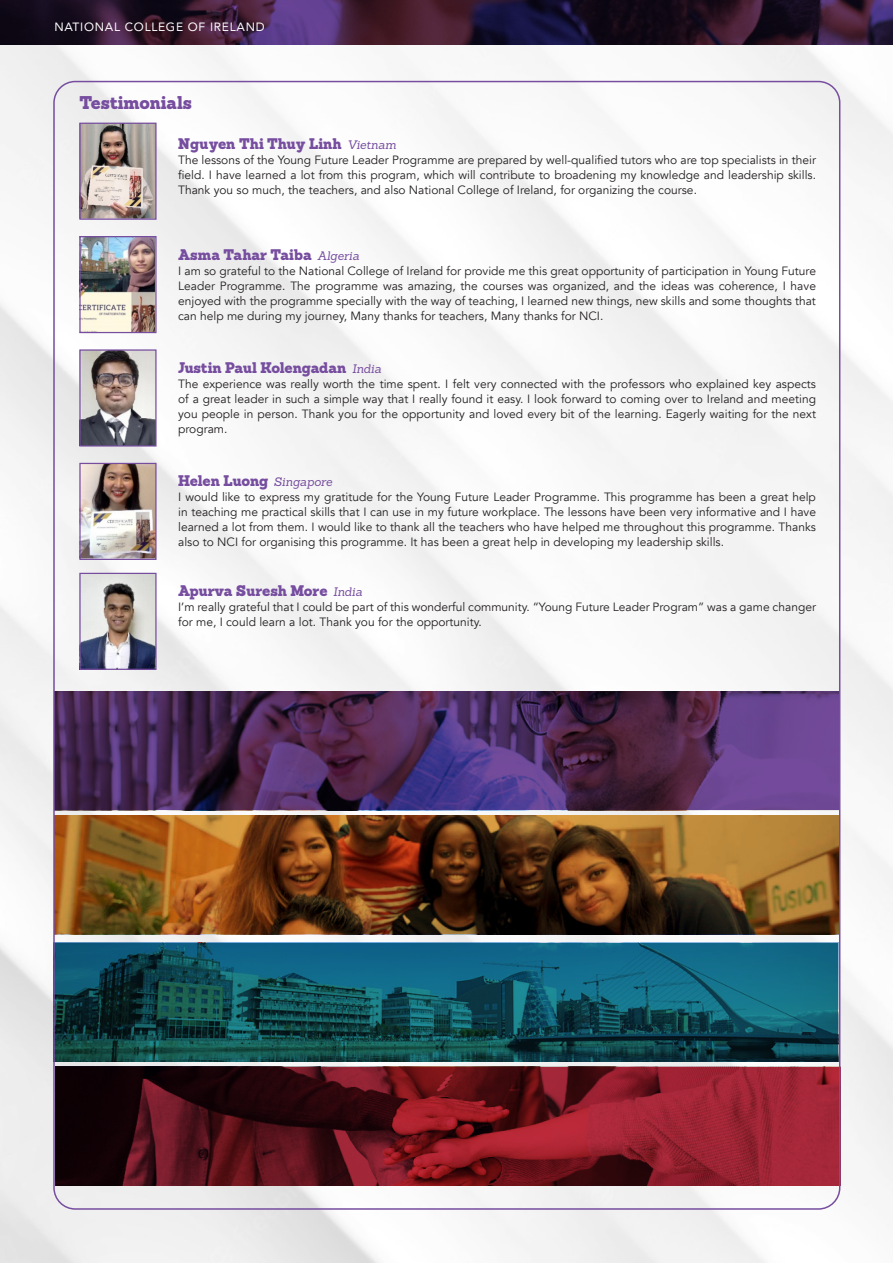
<style>
.page{position:relative;width:893px;height:1263px;background:#fff}
.page>*{position:absolute;margin:0;border:0;box-sizing:border-box;transform-origin:0 0}
.t1{font:900 18px "Sanchez";color:#764d9f}
.t2{font:900 15px "Sanchez";letter-spacing:-.01em;color:#764d9f}
.t3{font:12px/15px "Avenir";color:#231f20;text-align:justify}
.t4{font:12px "Avenir";letter-spacing:.06em;color:#fff}
.s1{font-weight:400;font-style:italic;font-size:12px}
</style>
<div class="page">
<img style="left:0;top:45px;width:893px;height:1218px">
<img style="left:0;top:0;width:893px;height:45px">
<img style="left:81px;top:125px;width:74px;height:93px">
<div style="left:79px;top:123px;width:78px;height:97px;border:1px solid #764d9f"></div>
<img style="left:81px;top:238px;width:74px;height:93px">
<div style="left:79px;top:236px;width:78px;height:97px;border:1px solid #764d9f"></div>
<img style="left:81px;top:351px;width:74px;height:94px">
<div style="left:79px;top:349px;width:78px;height:98px;border:1px solid #764d9f"></div>
<img style="left:81px;top:465px;width:74px;height:93px">
<div style="left:79px;top:463px;width:78px;height:97px;border:1px solid #764d9f"></div>
<img style="left:81px;top:575px;width:74px;height:93px">
<div style="left:79px;top:573px;width:78px;height:97px;border:1px solid #764d9f"></div>
<img style="left:56px;top:691px;width:781px;height:119px">
<img style="left:56px;top:815px;width:781px;height:119px">
<img style="left:56px;top:943px;width:781px;height:118px">
<img style="left:56px;top:1067px;width:781px;height:119px">
<p class="t4" style="left:54px;top:17px;width:212px">NATIONAL COLLEGE OF IRELAND</p>
<p class="t1" style="left:79px;top:90px;width:114px">Testimonials</p>
<p class="t2" style="left:178px;top:133px;width:220px">Nguyen Thi Thuy Linh <span class="s1">Vietnam</span></p>
<p class="t3" style="left:178px;top:153px;width:639px">The lessons of the Young Future Leader Programme are prepared by well-qualified tutors who are top specialists in their field. I have learned a lot from this program, which will contribute to broadening my knowledge and leadership skills.<br>Thank you so much, the teachers, and also National College of Ireland, for organizing the course.</p>
<p class="t2" style="left:178px;top:243px;width:183px">Asma Tahar Taiba <span class="s1">Algeria</span></p>
<p class="t3" style="left:178px;top:263px;width:639px">I am so grateful to the National College of Ireland for provide me this great opportunity of participation in Young Future Leader Programme. The programme was amazing, the courses was organized, and the ideas was coherence, I have enjoyed with the programme specially with the way of teaching, I learned new things, new skills and some thoughts that can help me during my journey, Many thanks for teachers, Many thanks for NCI.</p>
<p class="t2" style="left:178px;top:357px;width:205px">Justin Paul Kolengadan <span class="s1">India</span></p>
<p class="t3" style="left:178px;top:376px;width:639px">The experience was really worth the time spent. I felt very connected with the professors who explained key aspects of a great leader in such a simple way that I really found it easy. I look forward to coming over to Ireland and meeting you people in person. Thank you for the opportunity and loved every bit of the learning. Eagerly waiting for the next program.</p>
<p class="t2" style="left:178px;top:470px;width:156px">Helen Luong <span class="s1">Singapore</span></p>
<p class="t3" style="left:178px;top:490px;width:639px">I would like to express my gratitude for the Young Future Leader Programme. This programme has been a great help in teaching me practical skills that I can use in my future workplace. The lessons have been very informative and I have learned a lot from them. I would like to thank all the teachers who have helped me throughout this programme. Thanks also to NCI for organising this programme. It has been a great help in developing my leadership skills.</p>
<p class="t2" style="left:178px;top:580px;width:186px">Apurva Suresh More <span class="s1">India</span></p>
<p class="t3" style="left:178px;top:600px;width:639px">I’m really grateful that I could be part of this wonderful community. “Young Future Leader Program” was a game changer for me, I could learn a lot. Thank you for the opportunity.</p>
</div>
